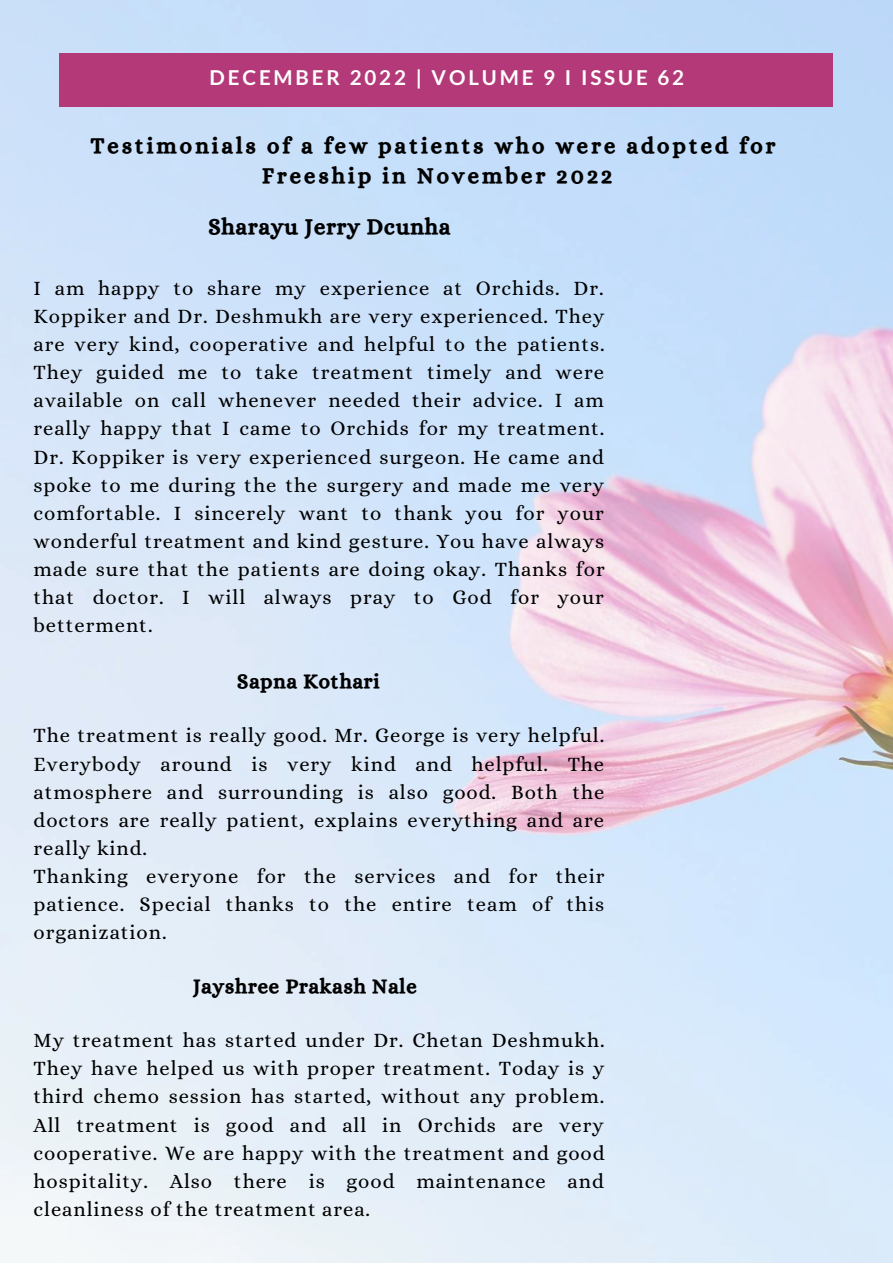
<style>
.page{position:relative;width:893px;height:1264px;background:#fff}
.page>*{position:absolute;margin:0;border:0;box-sizing:border-box;transform-origin:0 0}
.t1{font:22.5px/30.3px "CA Generated";letter-spacing:.14em;color:#000;text-align:center}
.t2{font:22.5px "CA Generated";letter-spacing:.045em;color:#000}
.t3{font:20.55px/28px "Alice";letter-spacing:.045em;color:#000;text-align:justify}
.t4{font:20.55px "CA Generated";letter-spacing:.045em;color:#000}
.t5{font:700 20.55px "Lato";letter-spacing:.14em;color:#fff}
</style>
<div class="page">
<img style="left:0;top:0;width:892px;height:1262px">
<div style="left:59px;top:54px;width:774px;height:53px;background:#b43978"></div>
<p class="t5" style="left:209px;top:65px;width:476px">DECEMBER 2022 | VOLUME 9 I ISSUE 62</p>
<p class="t1" style="left:91px;top:130px;width:685px">Testimonials of a few patients who were adopted for<br>Freeship in November 2022</p>
<p class="t2" style="left:208px;top:214px;width:243px">Sharayu Jerry Dcunha</p>
<p class="t3" style="left:34px;top:274px;width:572px">I am happy to share my experience at Orchids. Dr.<br>Koppiker and Dr. Deshmukh are very experienced. They are very kind, cooperative and helpful to the patients.<br>They guided me to take treatment timely and were available on call whenever needed their advice. I am really happy that I came to Orchids for my treatment.<br>Dr. Koppiker is very experienced surgeon. He came and spoke to me during the the surgery and made me very comfortable. I sincerely want to thank you for your wonderful treatment and kind gesture. You have always made sure that the patients are doing okay. Thanks for that doctor. I will always pray to God for your betterment.</p>
<p class="t4" style="left:237px;top:669px;width:144px">Sapna Kothari</p>
<p class="t3" style="left:34px;top:721px;width:572px;text-align:left">The treatment is really good. Mr. George is very helpful.<br>Everybody around is very kind and helpful. The atmosphere and surrounding is also good. Both the doctors are really patient, explains everything and are really kind.<br>Thanking everyone for the services and for their patience. Special thanks to the entire team of this organization.</p>
<p class="t4" style="left:193px;top:974px;width:225px">Jayshree Prakash Nale</p>
<p class="t3" style="left:34px;top:1026px;width:572px">My treatment has started under Dr. Chetan Deshmukh.<br>They have helped us with proper treatment. Today is y third chemo session has started, without any problem.<br>All treatment is good and all in Orchids are very cooperative. We are happy with the treatment and good hospitality. Also there is good maintenance and cleanliness of the treatment area.</p>
</div>
